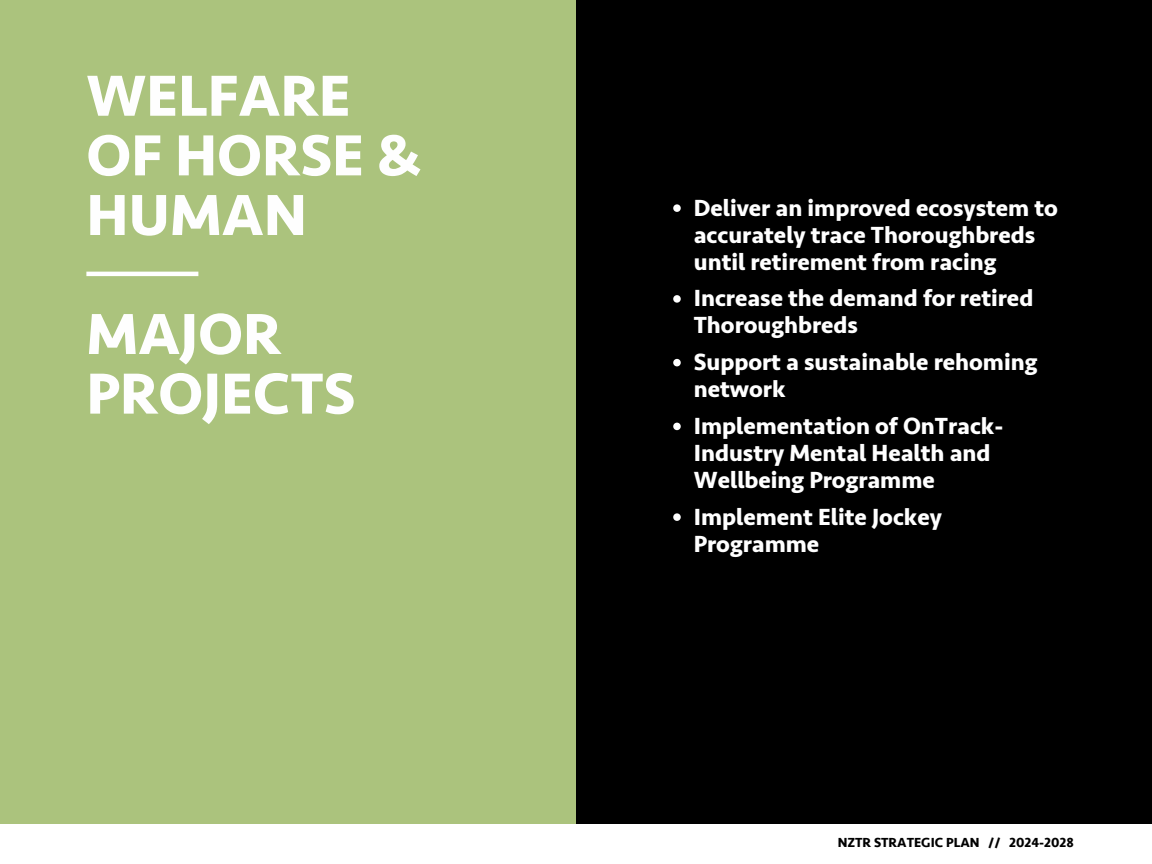
<style>
.page{position:relative;width:1152px;height:864px;background:#000}
.page>*{position:absolute;margin:0;border:0;box-sizing:border-box;transform-origin:0 0}
.t1{font:700 60px/59.7px "Seravek";color:#fefefe}
.t2{font:700 24px/27px "Seravek";color:#fff}
.t3{font:700 13.5px "Seravek";color:#000}
</style>
<div class="page">
<div style="left:0;top:0;width:576px;height:864px;background:#abc37d"></div>
<svg style="left:673px;top:204px;width:8px;height:8px"></svg>
<svg style="left:673px;top:295px;width:8px;height:8px"></svg>
<svg style="left:673px;top:359px;width:8px;height:7px"></svg>
<svg style="left:673px;top:423px;width:8px;height:7px"></svg>
<svg style="left:673px;top:513px;width:8px;height:8px"></svg>
<hr style="left:86px;top:272px;width:112px;height:4px;background:#fff">
<div style="left:0;top:825px;width:1152px;height:39px;background:#fff"></div>
<p class="t1" style="left:86px;top:67px;width:337px">WELFARE<br>OF HORSE &amp;<br>HUMAN</p>
<h1 class="t1" style="left:86px;top:305px;width:270px">MAJOR<br>PROJECTS</h1>
<h1 class="t2" style="left:694px;top:195px;width:366px">Deliver an improved ecosystem to accurately trace Thoroughbreds until retirement from racing</h1>
<p class="t2" style="left:694px;top:285px;width:341px">Increase the demand for retired<br>Thoroughbreds</p>
<p class="t2" style="left:694px;top:349px;width:345px">Support a sustainable rehoming</p>
<p class="t2" style="left:694px;top:371px;width:311px;line-height:36.8px">network<br>Implementation of OnTrack-</p>
<p class="t2" style="left:694px;top:440px;width:298px">Industry Mental Health and<br>Wellbeing Programme</p>
<p class="t2" style="left:694px;top:504px;width:250px">Implement Elite Jockey</p>
<p class="t2" style="left:694px;top:531px;width:127px">Programme</p>
<p class="t3" style="left:838px;top:834px;width:238px">NZTR STRATEGIC PLAN // 2024-2028</p>
</div>
